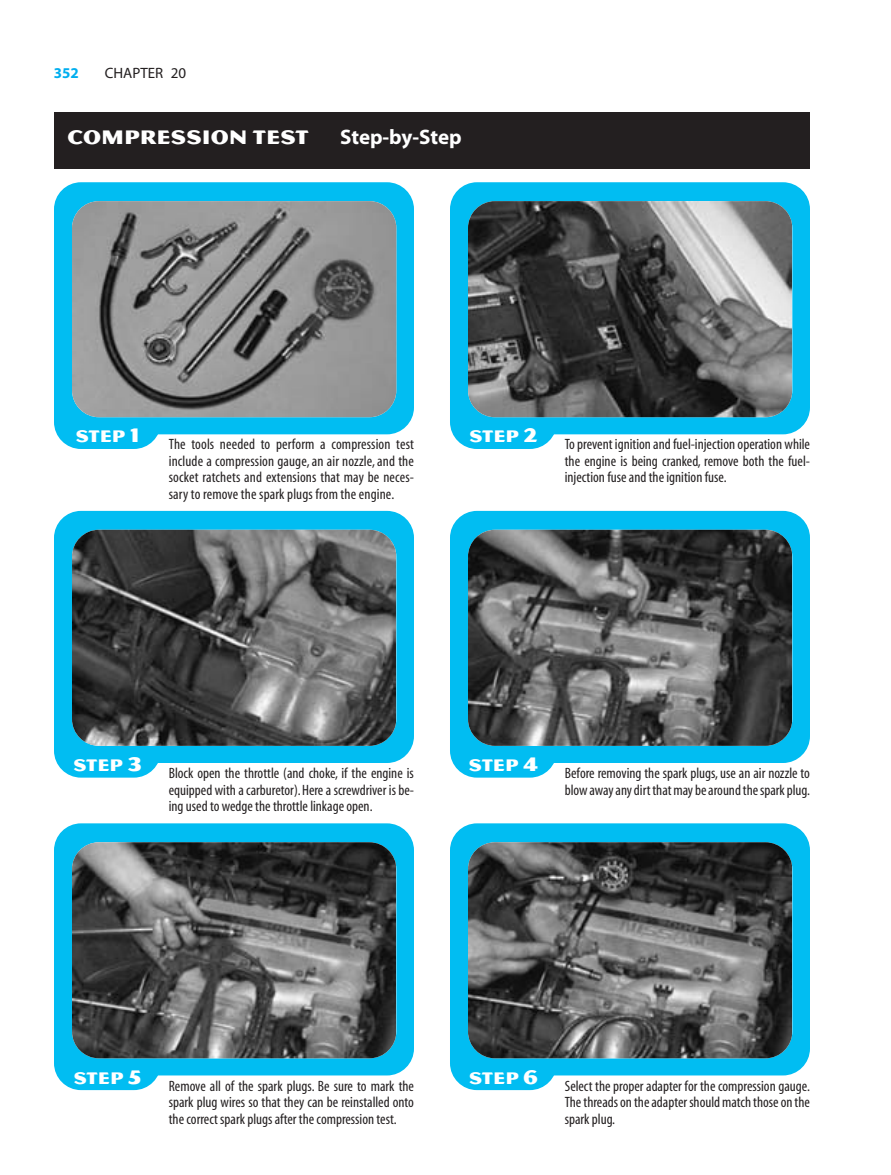
<style>
.page{position:relative;width:891px;height:1175px;background:#fff}
.page>*{position:absolute;margin:0;border:0;box-sizing:border-box;transform-origin:0 0}
.t1{font:21px "Magnesium MVB";color:#fff}
.t2{font:700 21px "Myriad";color:#fff}
.t3{font:18px "Magnesium MVB";color:#fff}
.t4{font:condensed 15px/16.5px "Myriad";color:#231f20;text-align:justify}
.t5{font:15px "Myriad";color:#231f20}
.t6{font:700 15px "Myriad";color:#00aeef}
.s1{font-size:21px}
</style>
<div class="page">
<div style="left:54px;top:182px;width:360px;height:252px;background:#01bdf2;border-radius:27px"></div>
<div style="left:54px;top:355px;width:107px;height:94px;background:#01bdf2;border-radius:27px"></div>
<img style="left:72px;top:201px;width:324px;height:216px;border-radius:27px">
<div style="left:450px;top:182px;width:360px;height:252px;background:#01bdf2;border-radius:27px"></div>
<div style="left:450px;top:355px;width:107px;height:94px;background:#01bdf2;border-radius:27px"></div>
<img style="left:468px;top:201px;width:324px;height:216px;border-radius:27px">
<div style="left:54px;top:511px;width:360px;height:252px;background:#01bdf2;border-radius:27px"></div>
<div style="left:54px;top:683px;width:107px;height:94px;background:#01bdf2;border-radius:27px"></div>
<img style="left:72px;top:530px;width:324px;height:216px;border-radius:27px">
<div style="left:450px;top:511px;width:360px;height:252px;background:#01bdf2;border-radius:27px"></div>
<div style="left:450px;top:683px;width:107px;height:94px;background:#01bdf2;border-radius:27px"></div>
<img style="left:468px;top:530px;width:324px;height:216px;border-radius:27px">
<div style="left:54px;top:112px;width:756px;height:57px;background:#231f20"></div>
<div style="left:54px;top:823px;width:360px;height:252px;background:#01bdf2;border-radius:27px"></div>
<div style="left:54px;top:995px;width:107px;height:95px;background:#01bdf2;border-radius:27px"></div>
<img style="left:72px;top:842px;width:324px;height:216px;border-radius:27px">
<div style="left:450px;top:823px;width:360px;height:252px;background:#01bdf2;border-radius:27px"></div>
<div style="left:450px;top:995px;width:107px;height:95px;background:#01bdf2;border-radius:27px"></div>
<img style="left:468px;top:842px;width:324px;height:216px;border-radius:27px">
<p class="t6" style="left:54px;top:67px;width:26px">352</p>
<p class="t5" style="left:105px;top:67px;width:83px">CHAPTER 20</p>
<h1 class="t1" style="left:68px;top:124px;width:243px">COMPRESSION TEST</h1>
<h1 class="t2" style="left:340px;top:129px;width:123px">Step-by-Step</h1>
<p class="t3" style="left:75px;top:425px;width:66px">STEP <span class="s1">1</span></p>
<p class="t3" style="left:469px;top:425px;width:70px">STEP <span class="s1">2</span></p>
<p class="t4" style="left:169px;top:437px;width:247px">The tools needed to perform a compression test include a compression gauge, an air nozzle, and the socket ratchets and extensions that may be neces&shy;sary to remove the spark plugs from the engine.</p>
<p class="t4" style="left:565px;top:437px;width:247px">To prevent ignition and fuel-injection operation while the engine is being cranked, remove both the fuel&shy;injection fuse and the ignition fuse.</p>
<p class="t3" style="left:73px;top:754px;width:70px">STEP <span class="s1">3</span></p>
<p class="t3" style="left:469px;top:754px;width:71px">STEP <span class="s1">4</span></p>
<p class="t4" style="left:169px;top:766px;width:247px">Block open the throttle (and choke, if the engine is equipped with a carburetor).Here a screwdriver is be&shy;ing used to wedge the throttle linkage open.</p>
<p class="t4" style="left:565px;top:766px;width:247px">Before removing the spark plugs, use an air nozzle to blow away any dirt that may be around the spark plug.</p>
<p class="t3" style="left:74px;top:1066px;width:69px">STEP <span class="s1">5</span></p>
<p class="t3" style="left:469px;top:1066px;width:71px">STEP <span class="s1">6</span></p>
<p class="t4" style="left:169px;top:1078px;width:247px">Remove all of the spark plugs. Be sure to mark the spark plug wires so that they can be reinstalled onto the correct spark plugs after the compression test.</p>
<p class="t4" style="left:565px;top:1078px;width:247px">Select the proper adapter for the compression gauge.<br>The threads on the adapter should match those on the spark plug.</p>
</div>
